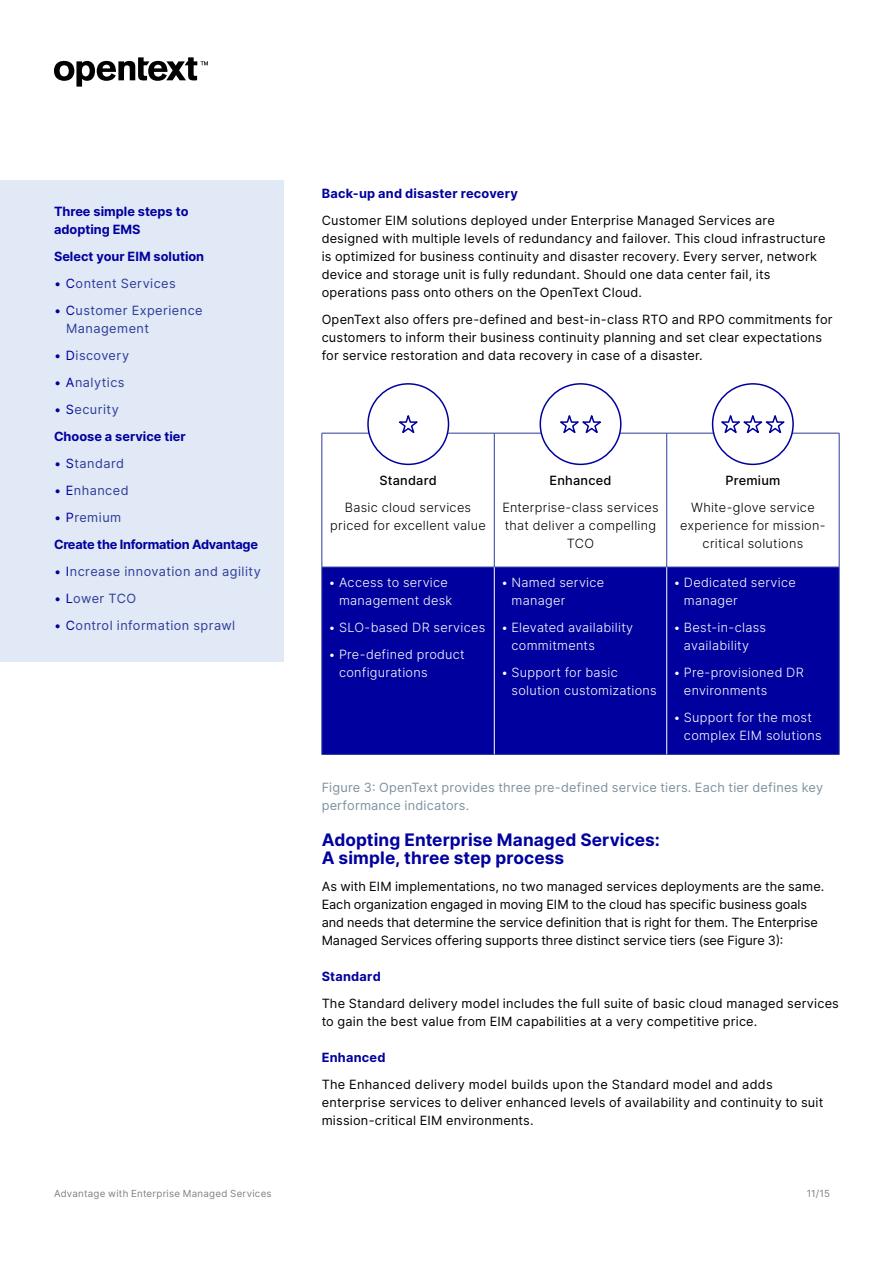
<style>
.page{position:relative;width:893px;height:1263px;background:#fff}
.page>*{position:absolute;margin:0;border:0;box-sizing:border-box;transform-origin:0 0}
.t1{font:700 17.25px/18px "Inter";letter-spacing:.005em;color:#00009f}
.Body{font:12.75px/18px "Inter";letter-spacing:.015em;color:#000}
.t2{font:300 12.75px/18px "Inter";letter-spacing:.02em;color:#fff}
.Body-2{font:12.75px/18px "Inter";letter-spacing:-.005em;color:#000}
.t3{font:12.75px/18px "Inter";letter-spacing:.035em;color:#2e3d98}
.Table_Body{font:300 12.75px/18px "Inter";letter-spacing:.025em;color:#000;text-align:center}
.t4{font:12.75px/18px "Inter";letter-spacing:.015em;color:#7e929f}
.Sidebar_Header{font:700 12.75px/18px "Inter";color:#00009f}
.Sidebar_Header-2{font:700 12.75px "Inter";letter-spacing:.02em;color:#00009f}
.Sidebar_Header-3{font:700 12.75px "Inter";letter-spacing:-.02em;color:#00009f}
.Table_H2{font:500 12.75px "Inter";letter-spacing:.015em;color:#000}
.t5{font:9.75px "Inter";letter-spacing:.025em;color:#808080}
.s1{color:#00009f}
</style>
<div class="page">
<svg style="left:54px;top:57px;width:154px;height:30px"></svg>
<div style="left:323px;top:568px;width:516px;height:186px;background:#00009f"></div>
<hr style="left:322px;top:433px;width:172px;height:1px;background:#2e3d98">
<hr style="left:322px;top:433px;width:1px;height:134px;background:#2e3d98">
<hr style="left:494px;top:433px;width:173px;height:1px;background:#2e3d98">
<hr style="left:494px;top:433px;width:1px;height:134px;background:#2e3d98">
<hr style="left:667px;top:433px;width:172px;height:1px;background:#2e3d98">
<hr style="left:666px;top:433px;width:1px;height:134px;background:#2e3d98">
<hr style="left:839px;top:433px;width:1px;height:134px;background:#2e3d98">
<hr style="left:322px;top:567px;width:172px;height:1px;background:#2e3d98">
<hr style="left:494px;top:567px;width:173px;height:1px;background:#2e3d98">
<hr style="left:667px;top:567px;width:172px;height:1px;background:#2e3d98">
<hr style="left:322px;top:567px;width:1px;height:187px;background:#2e3d98">
<hr style="left:839px;top:567px;width:1px;height:187px;background:#2e3d98">
<hr style="left:322px;top:754px;width:172px;height:1px;background:#2e3d98">
<hr style="left:494px;top:754px;width:173px;height:1px;background:#2e3d98">
<hr style="left:667px;top:754px;width:172px;height:1px;background:#2e3d98">
<hr style="left:494px;top:567px;width:1px;height:187px;background:#fff">
<hr style="left:666px;top:567px;width:1px;height:187px;background:#fff">
<div style="left:0;top:180px;width:283px;height:482px;background:#e1e8f6"></div>
<svg style="left:366px;top:384px;width:84px;height:82px"></svg>
<svg style="left:539px;top:384px;width:83px;height:82px"></svg>
<svg style="left:711px;top:384px;width:84px;height:82px"></svg>
<p class="Sidebar_Header" style="left:54px;top:202px;width:136px">Three simple steps to adopting EMS</p>
<p class="Sidebar_Header" style="left:54px;top:247px;width:152px">Select your EIM solution</p>
<p class="t3" style="left:54px;top:274px;width:123px"><span class="s1">• C</span>ontent Services</p>
<p class="t3" style="left:66px;top:301px;width:138px;text-indent:-12px"><span class="s1">• C</span>ustomer Experience<br>Management</p>
<p class="t3" style="left:54px;top:346px;width:77px"><span class="s1">• D</span>iscovery</p>
<p class="t3" style="left:54px;top:373px;width:72px"><span class="s1">• A</span>nalytics</p>
<p class="t3" style="left:54px;top:400px;width:66px"><span class="s1">• S</span>ecurity</p>
<p class="Sidebar_Header" style="left:54px;top:427px;width:133px">Choose a service tier</p>
<p class="t3" style="left:54px;top:454px;width:72px"><span class="s1">• S</span>tandard</p>
<p class="t3" style="left:54px;top:481px;width:76px"><span class="s1">• E</span>nhanced</p>
<p class="t3" style="left:54px;top:508px;width:69px"><span class="s1">• P</span>remium</p>
<p class="Sidebar_Header-3" style="left:54px;top:535px;width:206px">Create the Information Advantage</p>
<p class="t3" style="left:54px;top:562px;width:208px"><span class="s1">• I</span>ncrease innovation and agility</p>
<p class="t3" style="left:54px;top:589px;width:84px"><span class="s1">• L</span>ower TCO</p>
<p class="t3" style="left:54px;top:616px;width:183px"><span class="s1">• C</span>ontrol information sprawl</p>
<h4 class="Sidebar_Header-2" style="left:322px;top:184px;width:198px">Back-up and disaster recovery</h4>
<p class="Body" style="left:322px;top:211px;width:505px">Customer EIM solutions deployed under Enterprise Managed Services are designed with multiple levels of redundancy and failover. This cloud infrastructure is optimized for business continuity and disaster recovery. Every server, network device and storage unit is fully redundant. Should one data center fail, its operations pass onto others on the OpenText Cloud.</p>
<p class="Body" style="left:322px;top:310px;width:512px">OpenText also offers pre-defined and best-in-class RTO and RPO commitments for customers to inform their business continuity planning and set clear expectations for service restoration and data recovery in case of a disaster.</p>
<p class="Table_H2" style="left:379px;top:471px;width:59px">Standard</p>
<p class="Table_Body" style="left:330px;top:498px;width:157px">Basic cloud services priced for excellent value</p>
<p class="Table_H2" style="left:549px;top:471px;width:63px">Enhanced</p>
<p class="Table_Body" style="left:502px;top:498px;width:158px">Enterprise-class services that deliver a compelling<br>TCO</p>
<p class="Table_H2" style="left:725px;top:471px;width:56px">Premium</p>
<p class="Table_Body" style="left:680px;top:498px;width:147px">White-glove service experience for mission&shy;critical solutions</p>
<p class="t2" style="left:684px;top:573px;width:113px;text-indent:-10px">• Dedicated service manager</p>
<p class="t2" style="left:673px;top:618px;width:94px;text-align:center">• Best-in-class availability</p>
<p class="t2" style="left:684px;top:663px;width:121px;text-indent:-10px">• Pre-provisioned DR environments</p>
<p class="t2" style="left:684px;top:708px;width:139px;text-indent:-10px">• Support for the most complex EIM solutions</p>
<p class="t4" style="left:322px;top:778px;width:503px">Figure 3: OpenText provides three pre-defined service tiers. Each tier defines key performance indicators.</p>
<h3 class="t1" style="left:322px;top:830px;width:340px">Adopting Enterprise Managed Services:<br>A simple, three step process</h3>
<p class="Body-2" style="left:322px;top:877px;width:504px">As with EIM implementations, no two managed services deployments are the same.<br>Each organization engaged in moving EIM to the cloud has specific business goals and needs that determine the service definition that is right for them. The Enterprise Managed Services offering supports three distinct service tiers (see Figure 3):</p>
<h4 class="Sidebar_Header-2" style="left:322px;top:967px;width:61px">Standard</h4>
<p class="Body" style="left:322px;top:994px;width:519px">The Standard delivery model includes the full suite of basic cloud managed services to gain the best value from EIM capabilities at a very competitive price.</p>
<h4 class="Sidebar_Header-2" style="left:322px;top:1048px;width:65px">Enhanced</h4>
<p class="Body" style="left:322px;top:1075px;width:503px">The Enhanced delivery model builds upon the Standard model and adds enterprise services to deliver enhanced levels of availability and continuity to suit mission-critical EIM environments.</p>
<p class="t2" style="left:339px;top:573px;width:115px;text-indent:-10px">• Access to service management desk</p>
<p class="t2" style="left:329px;top:618px;width:158px">• SLO-based DR services</p>
<p class="t2" style="left:339px;top:645px;width:127px;text-indent:-10px">• Pre-defined product configurations</p>
<p class="t2" style="left:512px;top:573px;width:94px;text-indent:-10px">• Named service manager</p>
<p class="t2" style="left:512px;top:618px;width:123px;text-indent:-10px">• Elevated availability commitments</p>
<p class="t2" style="left:512px;top:663px;width:147px;text-indent:-10px">• Support for basic solution customizations</p>
<p class="t5" style="left:54px;top:1186px;width:219px">Advantage with Enterprise Managed Services</p>
<p class="t5" style="left:807px;top:1186px;width:25px">11/15</p>
</div>
